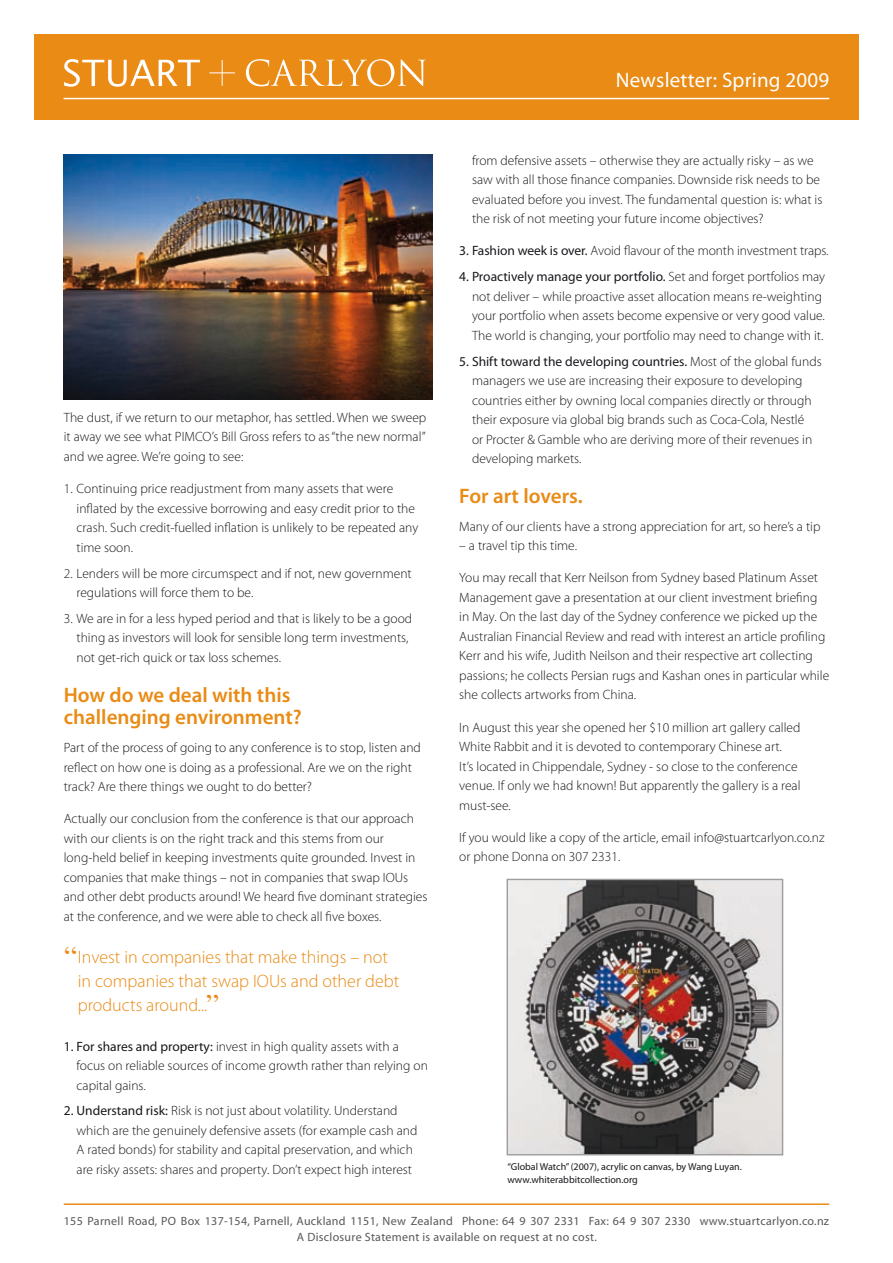
<style>
.page{position:relative;width:893px;height:1263px;background:#fff}
.page>*{position:absolute;margin:0;border:0;box-sizing:border-box;transform-origin:0 0}
.t1{font:30px "Times";color:#e98b15}
.t2{font:600 21px/22.5px "Myriad Pro";color:#e98b15}
.t3{font:21px "Myriad Pro";letter-spacing:.01em;color:#fff}
.t4{font:300 18px/24px "Myriad Pro";color:#e98b15}
.t5{font:300 13.5px/19.5px "Myriad Pro";color:#1a171c}
.t6{font:12px/15.8px "Myriad";letter-spacing:.025em;color:#58585a;text-align:center}
.t7{font:10.05px/12.8px "Myriad Pro";color:#1a171c}
.s1{font-weight:400}
</style>
<div class="page">
<hr style="left:64px;top:1203px;width:765px;height:2px;background:#e98b15">
<div style="left:34px;top:34px;width:825px;height:85px;background:#e98b15"></div>
<svg style="left:64px;top:59px;width:136px;height:28px"></svg>
<svg style="left:246px;top:59px;width:180px;height:27px"></svg>
<svg style="left:209px;top:60px;width:26px;height:26px"></svg>
<hr style="left:64px;top:98px;width:765px;height:1px;background:#fff">
<img style="left:64px;top:154px;width:369px;height:246px">
<img style="left:509px;top:881px;width:272px;height:272px">
<div style="left:507px;top:879px;width:276px;height:276px;border:1px solid #9d9ea0"></div>
<p class="t5" style="left:64px;top:408px;width:364px;text-align:justify">The dust, if we return to our metaphor, has settled. When we sweep it away we see what PIMCO’s Bill Gross refers to as “the new normal” and we agree. We’re going to see:</p>
<p class="t5" style="left:77px;top:479px;width:343px;text-indent:-13px">1. Continuing price readjustment from many assets that were inflated by the excessive borrowing and easy credit prior to the crash. Such credit-fuelled inflation is unlikely to be repeated any time soon.</p>
<p class="t5" style="left:77px;top:563px;width:337px;text-indent:-13px">2. Lenders will be more circumspect and if not, new government regulations will force them to be.</p>
<p class="t5" style="left:77px;top:609px;width:337px;text-indent:-13px">3. We are in for a less hyped period and that is likely to be a good thing as investors will look for sensible long term investments, not get-rich quick or tax loss schemes.</p>
<h2 class="t2" style="left:64px;top:683px;width:240px">How do we deal with this challenging environment?</h2>
<p class="t5" style="left:64px;top:738px;width:359px">Part of the process of going to any conference is to stop, listen and reflect on how one is doing as a professional. Are we on the right track? Are there things we ought to do better?</p>
<p class="t5" style="left:64px;top:809px;width:365px">Actually our conclusion from the conference is that our approach with our clients is on the right track and this stems from our long-held belief in keeping investments quite grounded. Invest in companies that make things – not in companies that swap IOUs and other debt products around! We heard five dominant strategies at the conference, and we were able to check all five boxes.</p>
<h1 class="t1" style="left:64px;top:940px;width:15px">“</h1>
<h3 class="t4" style="left:78px;top:945px;width:323px">Invest in companies that make things – not in companies that swap IOUs and other debt products around...</h3>
<h1 class="t1" style="left:206px;top:988px;width:15px">”</h1>
<p class="t5" style="left:77px;top:1036px;width:353px;text-indent:-13px"><span class="s1">1. For shares and property:</span> invest in high quality assets with a focus on reliable sources of income growth rather than relying on capital gains.</p>
<p class="t5" style="left:77px;top:1101px;width:342px;text-indent:-13px"><span class="s1">2. Understand risk:</span> Risk is not just about volatility. Understand which are the genuinely defensive assets (for example cash and A rated bonds) for stability and capital preservation, and which are risky assets: shares and property. Don’t expect high interest</p>
<h2 class="t3" style="left:616px;top:67px;width:215px">Newsletter: Spring 2009</h2>
<p class="t5" style="left:472px;top:151px;width:352px">from defensive assets – otherwise they are actually risky – as we saw with all those finance companies. Downside risk needs to be evaluated before you invest. The fundamental question is: what is the risk of not meeting your future income objectives?</p>
<p class="t5" style="left:459px;top:241px;width:371px"><span class="s1">3. Fashion week is over.</span> Avoid flavour of the month investment traps.</p>
<p class="t5" style="left:472px;top:267px;width:355px;text-indent:-13px"><span class="s1">4. Proactively manage your portfolio.</span> Set and forget portfolios may not deliver – while proactive asset allocation means re-weighting your portfolio when assets become expensive or very good value.<br>The world is changing, your portfolio may need to change with it.</p>
<p class="t5" style="left:472px;top:351px;width:351px;text-indent:-13px"><span class="s1">5. Shift toward the developing countries.</span> Most of the global funds managers we use are increasing their exposure to developing countries either by owning local companies directly or through their exposure via global big brands such as Coca-Cola, Nestlé<br>or Procter &amp; Gamble who are deriving more of their revenues in developing markets.</p>
<h2 class="t2" style="left:459px;top:484px;width:125px">For art lovers.</h2>
<p class="t5" style="left:459px;top:517px;width:363px">Many of our clients have a strong appreciation for art, so here’s a tip</p>
<p class="t5" style="left:459px;top:536px;width:119px">– a travel tip this time.</p>
<p class="t5" style="left:459px;top:568px;width:371px">You may recall that Kerr Neilson from Sydney based Platinum Asset Management gave a presentation at our client investment briefing in May. On the last day of the Sydney conference we picked up the Australian Financial Review and read with interest an article profiling Kerr and his wife, Judith Neilson and their respective art collecting passions; he collects Persian rugs and Kashan ones in particular while she collects artworks from China.</p>
<p class="t5" style="left:459px;top:718px;width:343px">In August this year she opened her $10 million art gallery called White Rabbit and it is devoted to contemporary Chinese art.<br>It’s located in Chippendale, Sydney - so close to the conference venue. If only we had known! But apparently the gallery is a real must-see.</p>
<p class="t5" style="left:459px;top:828px;width:367px">If you would like a copy of the article, email info@stuartcarlyon.co.nz or phone Donna on 307 2331.</p>
<p class="t7" style="left:507px;top:1160px;width:236px">“Global Watch” (2007), acrylic on canvas, by Wang Luyan. www.whiterabbitcollection.org</p>
<p class="t6" style="left:64px;top:1214px;width:767px">155 Parnell Road, PO Box 137-154, Parnell, Auckland 1151, New Zealand Phone: 64 9 307 2331 Fax: 64 9 307 2330 www.stuartcarlyon.co.nz<br>A Disclosure Statement is available on request at no cost.</p>
</div>
